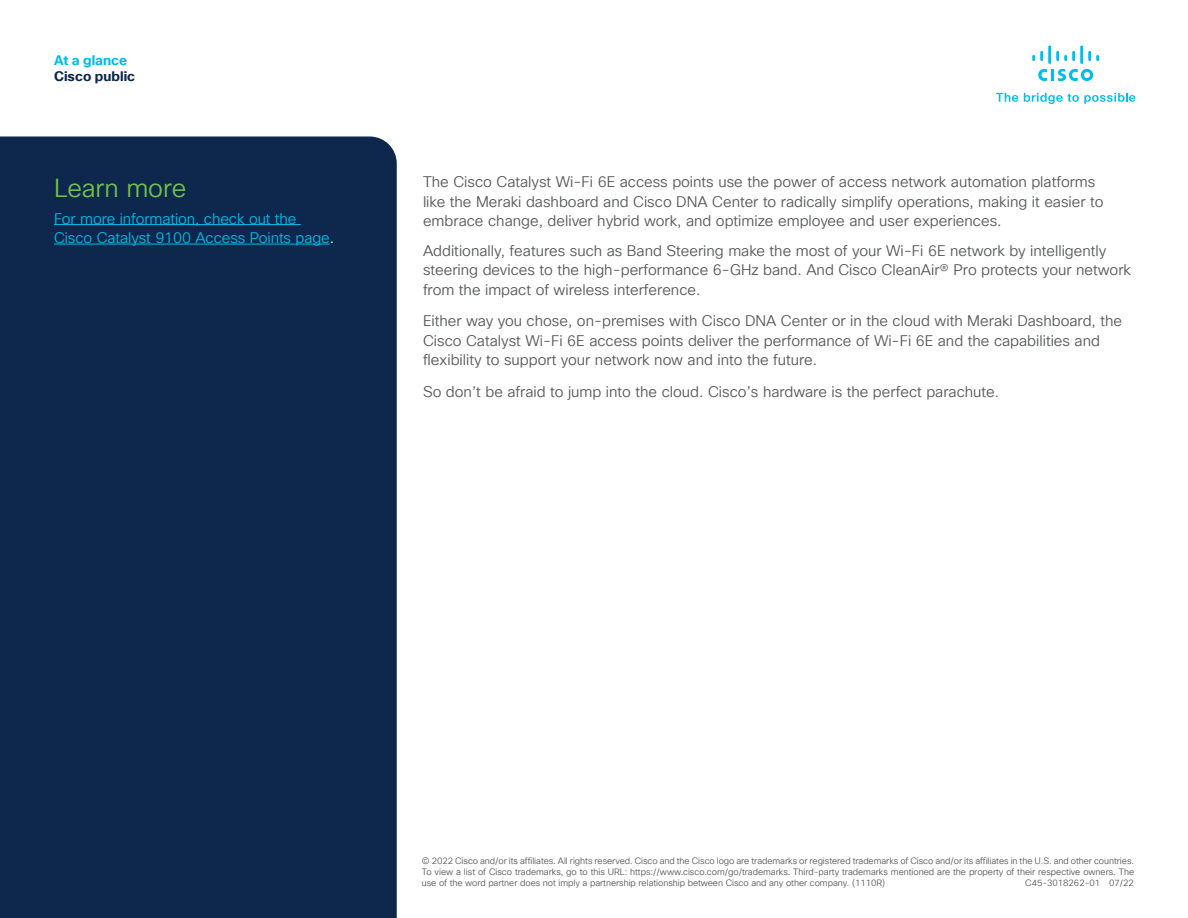
<style>
.page{position:relative;width:1188px;height:918px;background:#fff}
.page>*{position:absolute;margin:0;border:0;box-sizing:border-box;transform-origin:0 0}
.Subhead2_Green{font:25.5px "Cisco Sans TT Light";letter-spacing:-.005em;color:#74bf4b}
.Body_copy{font:15px/19.5px "Cisco Sans TT Light";color:#57585a}
.Body_White{font:15px/19.5px "Cisco Sans TT Light";letter-spacing:-.005em;color:#00bceb}
.t1{font:700 13.5px "Cisco Sans TT";color:#0d274d}
.t2{font:700 13.5px "Cisco Sans TT";color:#00bceb}
.t3{font:9px/11.2px "Cisco Sans TT Light";letter-spacing:-.005em;color:#57585a;text-align:justify}
.s1{color:#fff}
</style>
<div class="page">
<svg style="left:996px;top:93px;width:22px;height:9px"></svg>
<svg style="left:1024px;top:93px;width:111px;height:11px"></svg>
<svg style="left:1038px;top:69px;width:55px;height:12px"></svg>
<svg style="left:1032px;top:51px;width:11px;height:10px"></svg>
<hr style="left:1048px;top:45px;width:3px;height:19px;background:#00bdeb">
<svg style="left:1056px;top:51px;width:19px;height:10px"></svg>
<hr style="left:1080px;top:45px;width:3px;height:19px;background:#00bdeb">
<svg style="left:1088px;top:51px;width:11px;height:10px"></svg>
<div style="left:0;top:136px;width:397px;height:782px;background:#0d274d"></div>
<hr style="left:54px;top:224px;width:247px;height:1px;background:#00bceb">
<hr style="left:54px;top:244px;width:276px;height:1px;background:#00bceb">
<p class="t2" style="left:54px;top:51px;width:75px">At a glance</p>
<p class="t1" style="left:54px;top:67px;width:83px">Cisco public</p>
<p class="Subhead2_Green" style="left:54px;top:171px;width:134px">Learn more</p>
<p class="Body_White" style="left:54px;top:209px;width:282px">For more information, check out the<br>Cisco Catalyst 9100 Access Points page<span class="s1">.</span></p>
<p class="Body_copy" style="left:423px;top:173px;width:682px">The Cisco Catalyst Wi-Fi 6E access points use the power of access network automation platforms like the Meraki dashboard and Cisco DNA Center to radically simplify operations, making it easier to embrace change, deliver hybrid work, and optimize employee and user experiences.</p>
<p class="Body_copy" style="left:423px;top:241px;width:710px">Additionally, features such as Band Steering make the most of your Wi-Fi 6E network by intelligently steering devices to the high-performance 6-GHz band. And Cisco CleanAir® Pro protects your network from the impact of wireless interference.</p>
<p class="Body_copy" style="left:423px;top:312px;width:701px">Either way you chose, on-premises with Cisco DNA Center or in the cloud with Meraki Dashboard, the<br>Cisco Catalyst Wi-Fi 6E access points deliver the performance of Wi-Fi 6E and the capabilities and flexibility to support your network now and into the future.</p>
<p class="Body_copy" style="left:423px;top:382px;width:578px">So don’t be afraid to jump into the cloud. Cisco’s hardware is the perfect parachute.</p>
<p class="t3" style="left:422px;top:855px;width:714px">© 2022 Cisco and/or its affiliates. All rights reserved. Cisco and the Cisco logo are trademarks or registered trademarks of Cisco and/or its affiliates in the U.S. and other countries.<br>To view a list of Cisco trademarks, go to this URL: https://www.cisco.com/go/trademarks. Third-party trademarks mentioned are the property of their respective owners. The use of the word partner does not imply a partnership relationship between Cisco and any other company. (1110R)</p>
<p class="t3" style="left:1025px;top:878px;width:110px">C45-3018262-01 07/22</p>
</div>
